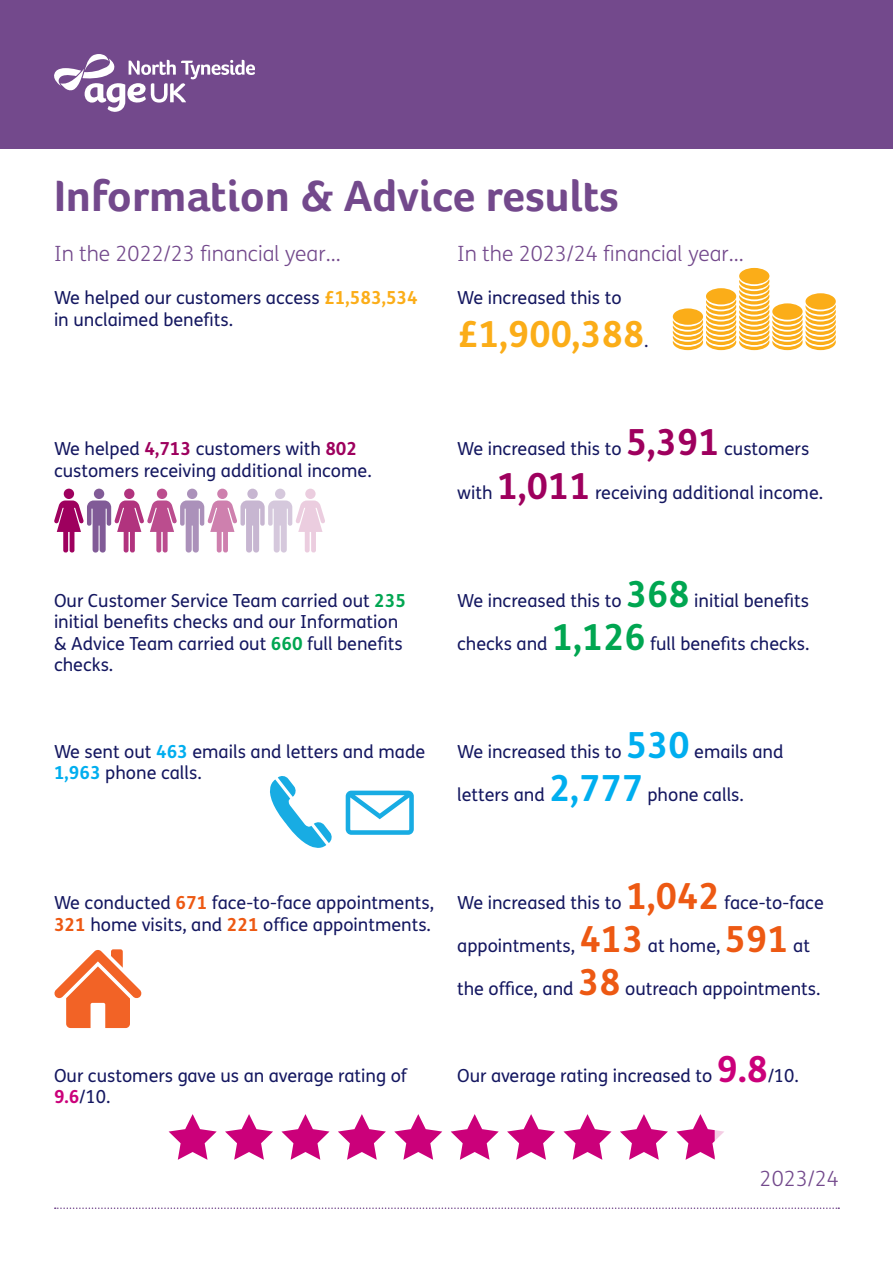
<style>
.page{position:relative;width:893px;height:1263px;background:#fff}
.page>*{position:absolute;margin:0;border:0;box-sizing:border-box;transform-origin:0 0}
.t1{font:700 45px "Foco Age UK";color:#73498c}
.t2{font:700 36px "FS Me";color:#fbad18}
.t3{font:300 21px "FS Me";color:#73498c}
.t4{font:18px/21.6px "FS Me";color:#141760}
.s1{font-weight:700;color:#fbad18}
.s2{font-weight:400;font-size:18px;color:#141760}
.s3{font-weight:700;color:#9e005e}
.s4{font-weight:700;font-size:36px;color:#9e005e}
.s5{font-weight:700;color:#00a651}
.s6{font-weight:700;color:#00aeef}
.s7{font-weight:700;font-size:36px;color:#00a651}
.s8{font-weight:700;font-size:36px;color:#00aeef}
.s9{font-weight:700;color:#ed5913}
.s10{font-weight:700;color:#cb007a}
.s11{font-weight:700;font-size:36px;color:#ed5913}
.s12{font-weight:700;font-size:36px;color:#cb007a}
</style>
<div class="page">
<svg style="left:270px;top:776px;width:62px;height:72px"></svg>
<svg style="left:346px;top:791px;width:68px;height:44px"></svg>
<svg style="left:54px;top:949px;width:88px;height:79px"></svg>
<div style="left:0;top:0;width:893px;height:149px;background:#73498c"></div>
<svg style="left:55px;top:1207px;width:784px;height:2px"></svg>
<svg style="left:94px;top:489px;width:10px;height:10px"></svg>
<div style="left:64px;top:489px;width:10px;height:10px;background:#9e005e;border-radius:50%"></div>
<div style="left:124px;top:489px;width:10px;height:10px;background:#b1337e;border-radius:50%"></div>
<svg style="left:157px;top:489px;width:10px;height:10px"></svg>
<div style="left:187px;top:489px;width:10px;height:10px;background:#ab91ba;border-radius:50%"></div>
<div style="left:217px;top:489px;width:11px;height:10px;background:#ce80ae;border-radius:50%"></div>
<div style="left:247px;top:489px;width:11px;height:10px;background:#c7b6d1;border-radius:50%"></div>
<div style="left:275px;top:489px;width:10px;height:10px;background:#d5c8dc;border-radius:50%"></div>
<div style="left:305px;top:489px;width:11px;height:10px;background:#ebcddf;border-radius:50%"></div>
<svg style="left:54px;top:500px;width:271px;height:53px"></svg>
<svg style="left:169px;top:1114px;width:48px;height:46px"></svg>
<svg style="left:225px;top:1114px;width:48px;height:46px"></svg>
<svg style="left:281px;top:1114px;width:48px;height:46px"></svg>
<svg style="left:338px;top:1114px;width:48px;height:46px"></svg>
<svg style="left:394px;top:1114px;width:48px;height:46px"></svg>
<svg style="left:451px;top:1114px;width:48px;height:46px"></svg>
<svg style="left:507px;top:1114px;width:48px;height:46px"></svg>
<svg style="left:563px;top:1114px;width:48px;height:46px"></svg>
<svg style="left:620px;top:1114px;width:48px;height:46px"></svg>
<div style="left:739px;top:268px;width:30px;height:16px;background:#fbad18;border-radius:50%"></div>
<svg style="left:673px;top:279px;width:163px;height:71px"></svg>
<svg style="left:676px;top:1114px;width:48px;height:46px"></svg>
<svg style="left:54px;top:54px;width:201px;height:58px"></svg>
<p class="t1" style="left:54px;top:169px;width:566px">Information &amp; Advice results</p>
<p class="t3" style="left:54px;top:239px;width:288px">In the 2022/23 financial year...</p>
<p class="t4" style="left:54px;top:287px;width:365px">We helped our customers access <span class="s1">£1,583,534 </span>in unclaimed benefits.</p>
<p class="t3" style="left:457px;top:239px;width:288px">In the 2023/24 financial year...</p>
<p class="t4" style="left:457px;top:287px;width:166px">We increased this to</p>
<p class="t2" style="left:457px;top:307px;width:193px">£1,900,388<span class="s2">.</span></p>
<p class="t4" style="left:54px;top:438px;width:319px">We helped <span class="s3">4,713</span> customers with <span class="s3">802 </span>customers receiving additional income.</p>
<p class="t4" style="left:457px;top:438px;width:354px">We increased this to <span class="s4">5,391</span> customers</p>
<p class="t4" style="left:457px;top:481px;width:368px">with <span class="s4">1,011</span> receiving additional income.</p>
<p class="t4" style="left:54px;top:589px;width:354px">Our Customer Service Team carried out <span class="s5">235 </span>initial benefits checks and our Information &amp; Advice Team carried out <span class="s5">660</span> full benefits checks.</p>
<p class="t4" style="left:54px;top:740px;width:373px">We sent out <span class="s6">463</span> emails and letters and made<br><span class="s6">1,963</span> phone calls.</p>
<p class="t4" style="left:457px;top:589px;width:353px">We increased this to <span class="s7">368</span> initial benefits</p>
<p class="t4" style="left:457px;top:632px;width:354px">checks and <span class="s7">1,126</span> full benefits checks.</p>
<p class="t4" style="left:457px;top:740px;width:328px">We increased this to <span class="s8">530</span> emails and</p>
<p class="t4" style="left:457px;top:783px;width:288px">letters and <span class="s8">2,777</span> phone calls.</p>
<p class="t4" style="left:54px;top:891px;width:382px">We conducted <span class="s9">671</span> face-to-face appointments,<br><span class="s9">321</span> home visits, and <span class="s9">221</span> office appointments.</p>
<p class="t4" style="left:54px;top:1064px;width:354px">Our customers gave us an average rating of<br><span class="s10">9.6</span>/10.</p>
<p class="t4" style="left:457px;top:891px;width:368px">We increased this to <span class="s11">1,042</span> face-to-face</p>
<p class="t4" style="left:457px;top:935px;width:354px">appointments, <span class="s11">413</span> at home, <span class="s11">591</span> at</p>
<p class="t4" style="left:457px;top:978px;width:365px">the office, and <span class="s11">38</span> outreach appointments.</p>
<p class="t4" style="left:457px;top:1064px;width:343px">Our average rating increased to <span class="s12">9.8</span>/10.</p>
<p class="t3" style="left:760px;top:1164px;width:81px">2023/24</p>
</div>
